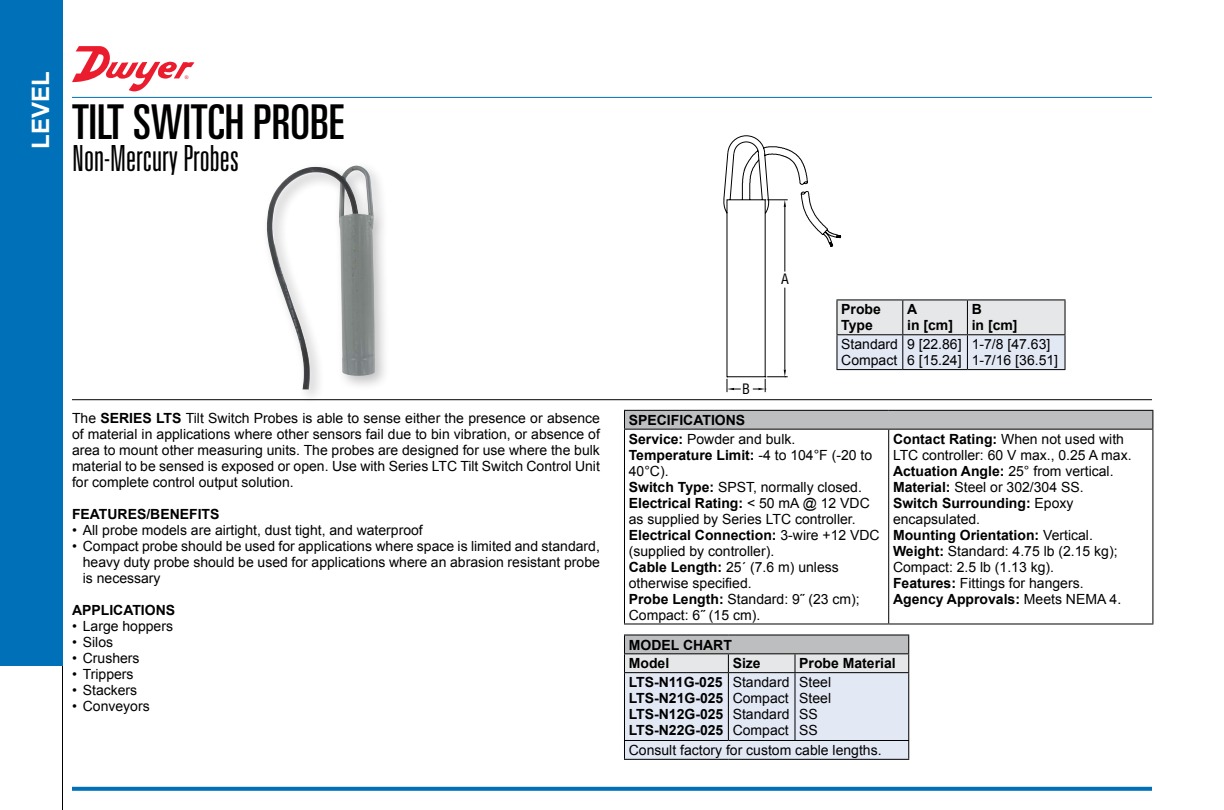
<style>
.page{position:relative;width:1224px;height:810px;background:#fff}
.page>*{position:absolute;margin:0;border:0;box-sizing:border-box;transform-origin:0 0}
.t1{font:ultra-condensed 48px "Univers LT Std";color:#000}
.t2{font:300 ultra-condensed 36px "Univers LT Std";color:#000}
.t3{font:700 24px "Arial";color:#fff}
.t4{font:14px/16px "Arial";color:#000}
.t5{font:700 14px/16px "Arial";color:#000}
.t6{font:condensed 14px "Helvetica";color:#000}
.s1{font-weight:700}
.s2{font-weight:400}
</style>
<div class="page">
<hr style="left:72px;top:97px;width:1080px;height:1px;background:#0071b9">
<svg style="left:72px;top:787px;width:1080px;height:4px;fill:#0071b9"></svg>
<div style="left:262px;top:161px;width:129px;height:244px;background:#000;opacity:.25"></div>
<img style="left:267px;top:166px;width:108px;height:223px">
<hr style="left:72px;top:399px;width:1080px;height:1px;background:#000">
<svg style="left:723px;top:135px;width:342px;height:258px"></svg>
<hr style="left:902px;top:300px;width:1px;height:34px;background:#000">
<hr style="left:967px;top:300px;width:1px;height:34px;background:#000">
<hr style="left:1065px;top:300px;width:1px;height:34px;background:#000">
<hr style="left:902px;top:335px;width:1px;height:34px;background:#000">
<hr style="left:967px;top:335px;width:1px;height:34px;background:#000">
<hr style="left:1065px;top:335px;width:1px;height:34px;background:#000">
<hr style="left:836px;top:299px;width:67px;height:1px;background:#000">
<hr style="left:836px;top:300px;width:1px;height:34px;background:#000">
<hr style="left:903px;top:299px;width:64px;height:1px;background:#000">
<hr style="left:967px;top:299px;width:99px;height:1px;background:#000">
<hr style="left:836px;top:334px;width:67px;height:1px;background:#000">
<hr style="left:836px;top:335px;width:1px;height:34px;background:#000">
<hr style="left:903px;top:334px;width:64px;height:1px;background:#000">
<hr style="left:967px;top:334px;width:99px;height:1px;background:#000">
<hr style="left:836px;top:369px;width:67px;height:1px;background:#000">
<hr style="left:903px;top:369px;width:64px;height:1px;background:#000">
<hr style="left:967px;top:369px;width:99px;height:1px;background:#000">
<svg style="left:62px;top:666px;width:1px;height:144px"></svg>
<div style="left:0;top:0;width:63px;height:666px;background:#0071b9"></div>
<div style="left:624px;top:410px;width:529px;height:19px;background:#bcbec0"></div>
<hr style="left:888px;top:430px;width:1px;height:193px;background:#000">
<hr style="left:1152px;top:430px;width:1px;height:193px;background:#000">
<hr style="left:624px;top:430px;width:1px;height:193px;background:#000">
<hr style="left:624px;top:623px;width:265px;height:1px;background:#000">
<hr style="left:889px;top:623px;width:264px;height:1px;background:#000">
<hr style="left:624px;top:410px;width:265px;height:1px;background:#000">
<svg style="left:624px;top:411px;width:1px;height:18px"></svg>
<hr style="left:889px;top:410px;width:264px;height:1px;background:#000">
<svg style="left:1152px;top:411px;width:1px;height:18px"></svg>
<hr style="left:624px;top:429px;width:265px;height:1px;background:#000">
<hr style="left:889px;top:429px;width:264px;height:1px;background:#000">
<hr style="left:624px;top:634px;width:104px;height:1px;background:#000">
<hr style="left:728px;top:634px;width:67px;height:1px;background:#000">
<hr style="left:795px;top:634px;width:114px;height:1px;background:#000">
<svg style="left:624px;top:635px;width:285px;height:124px"></svg>
<hr style="left:728px;top:740px;width:67px;height:1px;background:#000">
<hr style="left:795px;top:740px;width:114px;height:1px;background:#000">
<hr style="left:624px;top:759px;width:104px;height:1px;background:#000">
<hr style="left:728px;top:759px;width:67px;height:1px;background:#000">
<hr style="left:795px;top:759px;width:114px;height:1px;background:#000">
<svg style="left:72px;top:46px;width:122px;height:45px"></svg>
<h3 class="t3" style="left:25px;top:149px;width:79px;rotate:-90deg">LEVEL</h3>
<h1 class="t1" style="left:72px;top:95px;width:273px">TILT SWITCH PROBE</h1>
<h2 class="t2" style="left:72px;top:139px;width:169px">Non-Mercury Probes</h2>
<p class="t4" style="left:72px;top:410px;width:529px;text-align:justify">The <span class="s1">SERIES LTS</span> Tilt Switch Probes is able to sense either the presence or absence of material in applications where other sensors fail due to bin vibration, or absence of area to mount other measuring units. The probes are designed for use where the bulk material to be sensed is exposed or open. Use with Series LTC Tilt Switch Control Unit for complete control output solution.</p>
<p class="t5" style="left:72px;top:506px;width:149px">FEATURES/BENEFITS</p>
<p class="t4" style="left:72px;top:522px;width:352px">• All probe models are airtight, dust tight, and waterproof</p>
<p class="t4" style="left:83px;top:538px;width:519px;text-align:justify;text-indent:-11px">• Compact probe should be used for applications where space is limited and standard, heavy duty probe should be used for applications where an abrasion resistant probe is necessary</p>
<p class="t5" style="left:72px;top:602px;width:105px">APPLICATIONS</p>
<p class="t4" style="left:72px;top:618px;width:103px">• Large hoppers</p>
<p class="t4" style="left:72px;top:634px;width:43px">• Silos</p>
<p class="t4" style="left:72px;top:650px;width:69px">• Crushers</p>
<p class="t4" style="left:72px;top:666px;width:63px">• Trippers</p>
<p class="t4" style="left:72px;top:682px;width:67px">• Stackers</p>
<p class="t4" style="left:72px;top:698px;width:79px">• Conveyors</p>
<p class="t6" style="left:781px;top:270px;width:9px">A</p>
<p class="t6" style="left:742px;top:380px;width:9px">B</p>
<p class="t5" style="left:841px;top:302px;width:41px">Probe<br>Type</p>
<p class="t5" style="left:907px;top:302px;width:47px">A<br>in [cm]</p>
<p class="t5" style="left:972px;top:302px;width:47px">B<br>in [cm]</p>
<p class="t4" style="left:841px;top:337px;width:58px">Standard<br>Compact</p>
<p class="t4" style="left:907px;top:337px;width:56px">9 [22.86]<br>6 [15.24]</p>
<p class="t4" style="left:972px;top:337px;width:88px">1-7/8 [47.63]<br>1-7/16 [36.51]</p>
<p class="t5" style="left:629px;top:411px;width:168px;line-height:18.8px">SPECIFICATIONS<br>Service: <span class="s2">Powder and bulk.</span></p>
<p class="t4" style="left:629px;top:447px;width:252px"><span class="s1">Temperature Limit:</span> -4 to 104°F (-20 to<br>40°C).<br><span class="s1">Switch Type:</span> SPST, normally closed.<br><span class="s1">Electrical Rating:</span> &lt; 50 mA @ 12 VDC as supplied by Series LTC controller.<br><span class="s1">Electrical Connection:</span> 3-wire +12 VDC (supplied by controller).<br><span class="s1">Cable Length:</span> 25´ (7.6 m) unless otherwise specified.<br><span class="s1">Probe Length:</span> Standard: 9˝ (23 cm);<br>Compact: 6˝ (15 cm).</p>
<p class="t4" style="left:893px;top:431px;width:240px"><span class="s1">Contact Rating:</span> When not used with<br>LTC controller: 60 V max., 0.25 A max.<br><span class="s1">Actuation Angle:</span> 25° from vertical.<br><span class="s1">Material:</span> Steel or 302/304 SS.<br><span class="s1">Switch Surrounding:</span> Epoxy encapsulated.<br><span class="s1">Mounting Orientation:</span> Vertical.<br><span class="s1">Weight:</span> Standard: 4.75 lb (2.15 kg);<br>Compact: 2.5 lb (1.13 kg).<br><span class="s1">Features:</span> Fittings for hangers.<br><span class="s1">Agency Approvals:</span> Meets NEMA 4.</p>
<p class="t5" style="left:629px;top:636px;width:105px;line-height:18.8px">MODEL CHART<br>Model</p>
<p class="t5" style="left:733px;top:656px;width:30px">Size</p>
<p class="t5" style="left:799px;top:656px;width:98px">Probe Material</p>
<p class="t5" style="left:629px;top:675px;width:96px;text-align:justify">LTS-N11G-025<br>LTS-N21G-025<br>LTS-N12G-025<br>LTS-N22G-025</p>
<p class="t4" style="left:733px;top:674px;width:58px;text-align:justify">Standard Compact Standard Compact</p>
<p class="t4" style="left:799px;top:674px;width:33px">Steel<br>Steel<br>SS<br>SS</p>
<p class="t4" style="left:629px;top:742px;width:254px">Consult factory for custom cable lengths.</p>
</div>
